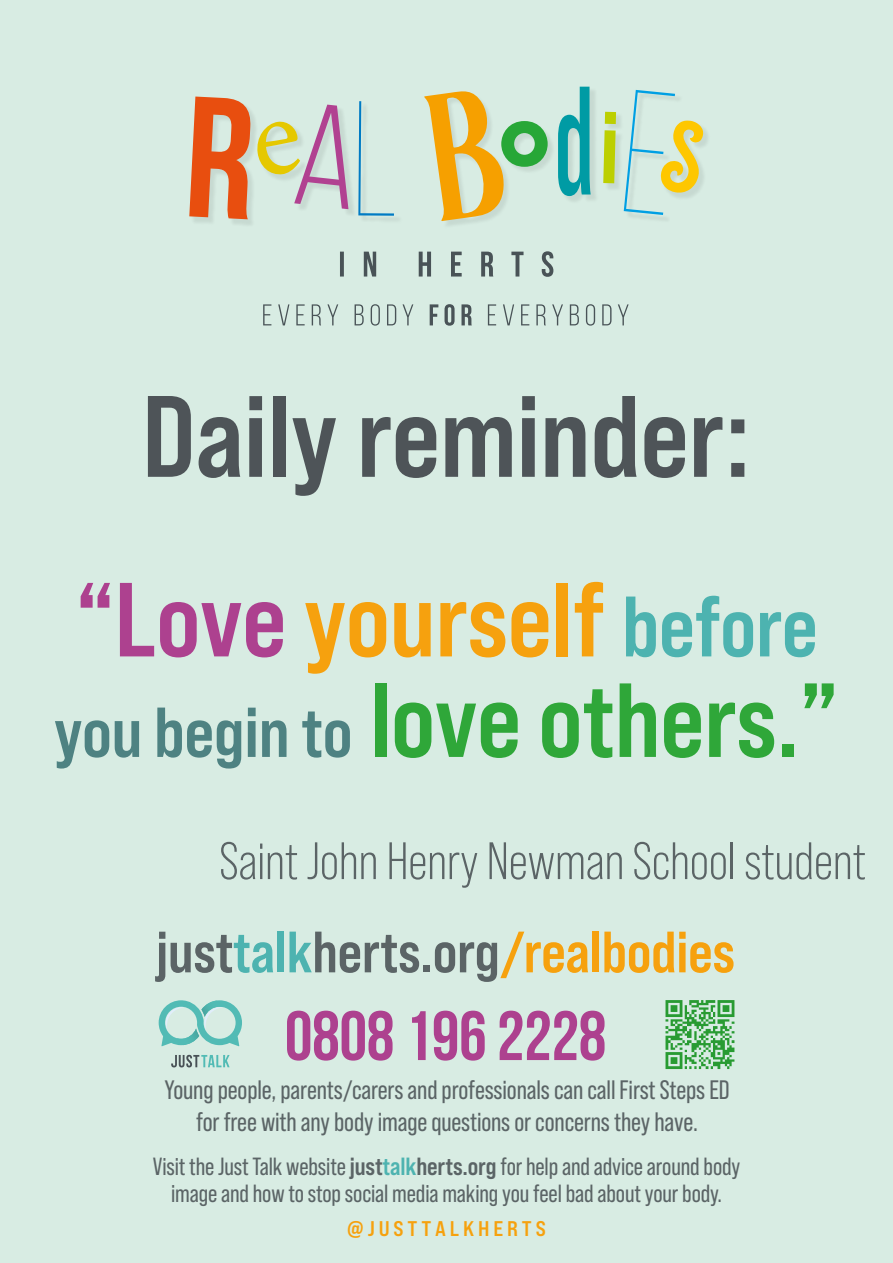
<style>
.page{position:relative;width:893px;height:1263px;background:#d8ece3}
.page>*{position:absolute;margin:0;border:0;box-sizing:border-box;transform-origin:0 0}
.t1{font:115.43px "Bebas Neue Pro Sm E Bd";letter-spacing:-.005em;color:#4e5458}
.t2{font:105px/100.5px "Bebas Neue Pro Sm E Bd";letter-spacing:-.005em;color:#2fa739}
.t3{font:700 77.55px "Avant Garde";color:#27a737}
.t4{font:69.82px "Bebas Neue";letter-spacing:-.005em;color:#ad418f}
.t5{font:58.12px "Bebas Neue Pro Sm E Bd";letter-spacing:-.005em;color:#5b6466}
.t6{font:52.5px "Bebas Neue Pro";letter-spacing:-.005em;color:#5b6466}
.t7{font:26.62px/32px "Bebas Neue Pro";letter-spacing:-.005em;color:#5b6466;text-align:center}
.t8{font:24.83px/27.4px "Bebas Neue Pro";letter-spacing:-.005em;color:#5b6466;text-align:center}
.t9{font:21.23px "Bebas Neue Pro Exp Bd";color:#f6a10e}
.s1{color:#ad418f}
.s2{color:#f6a10e}
.s3{font-size:85.5px;color:#4db3b0}
.s4{font-size:70.5px;color:#4e8282}
.s5{color:#4db3b0}
.s6{font-family:"Bebas Neue Pro Sm E Bd"}
.s7{font-family:"Bebas Neue Pro Sm E Bd";color:#4db3b0}
</style>
<div class="page">
<img style="left:194px;top:96px;width:62px;height:129px">
<svg style="left:189px;top:97px;width:62px;height:122px"></svg>
<img style="left:327px;top:104px;width:27px;height:110px">
<svg style="left:358px;top:101px;width:36px;height:115px"></svg>
<svg style="left:340px;top:251px;width:213px;height:26px"></svg>
<svg style="left:263px;top:304px;width:366px;height:22px"></svg>
<img style="left:604px;top:112px;width:17px;height:77px">
<svg style="left:603px;top:112px;width:13px;height:71px"></svg>
<svg style="left:560px;top:87px;width:31px;height:109px"></svg>
<img style="left:529px;top:123px;width:31px;height:65px">
<img style="left:415px;top:126px;width:114px;height:148px">
<img style="left:703px;top:128px;width:5px;height:51px">
<svg style="left:624px;top:90px;width:79px;height:125px"></svg>
<svg style="left:257px;top:105px;width:91px;height:104px"></svg>
<img style="left:665px;top:1000px;width:70px;height:69px">
<svg style="left:159px;top:1000px;width:83px;height:46px"></svg>
<img style="left:201px;top:1000px;width:22px;height:17px">
<img style="left:177px;top:1028px;width:22px;height:17px">
<svg style="left:171px;top:1055px;width:59px;height:12px"></svg>
<svg style="left:423px;top:96px;width:86px;height:125px"></svg>
<p class="t3" style="left:499px;top:87px;width:53px">o</p>
<p class="t1" style="left:142px;top:368px;width:610px">Daily reminder:</p>
<p class="t2" style="left:54px;top:568px;width:787px"><span class="s1">“Love</span> <span class="s2">yourself</span> <span class="s3">before </span><span class="s4">you begin to</span> love others.”</p>
<p class="t6" style="left:219px;top:832px;width:648px">Saint John Henry Newman School student</p>
<p class="t5" style="left:156px;top:917px;width:580px">just<span class="s5">talk</span>herts.org<span class="s2">/realbodies</span></p>
<p class="t4" style="left:285px;top:998px;width:323px">0808 196 2228</p>
<p class="t7" style="left:165px;top:1074px;width:566px">Young people, parents/carers and professionals can call First Steps ED for free with any body image questions or concerns they have.</p>
<p class="t8" style="left:153px;top:1152px;width:589px">Visit the Just Talk website <span class="s6">just</span><span class="s7">talk</span><span class="s6">herts.org</span> for help and advice around body image and how to stop social media making you feel bad about your body.</p>
<p class="t9" style="left:347px;top:1215px;width:200px">@ J U S T T A L K H E R T S</p>
</div>
